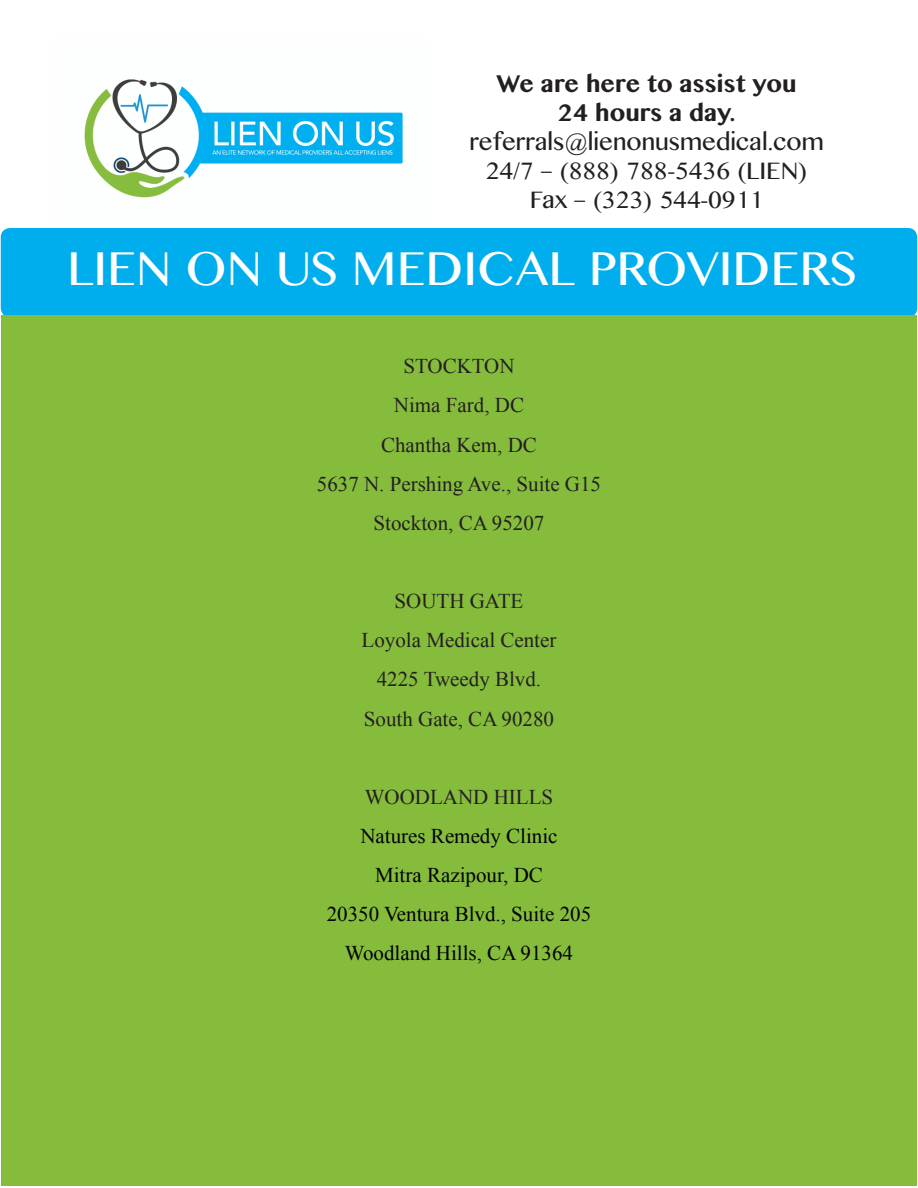
<style>
.page{position:relative;width:918px;height:1188px;background:#fff}
.page>*{position:absolute;margin:0;border:0;box-sizing:border-box;transform-origin:0 0}
.t1{font:48px "Myanmar MN";color:#fff}
.t2{font:24px "Myanmar MN";color:#231f20}
.t3{font:700 24px "Myanmar MN";color:#231f20}
.t4{font:21px "Times New Roman";color:#231f20}
.t5{font:21px "Times New Roman";color:#000}
</style>
<div class="page">
<img style="left:84px;top:79px;width:319px;height:119px">
<div style="left:1px;top:228px;width:916px;height:89px;background:#00aeee;border-radius:9px"></div>
<div style="left:1px;top:315px;width:915px;height:871px;background:#85bc3c"></div>
<p class="t3" style="left:497px;top:70px;width:301px">We are here to assist you</p>
<p class="t3" style="left:557px;top:99px;width:180px">24 hours a day.</p>
<p class="t2" style="left:469px;top:128px;width:356px">referrals@lienonusmedical.com</p>
<p class="t2" style="left:486px;top:156px;width:323px">24/7 – (888) 788-5436 (LIEN)</p>
<p class="t2" style="left:530px;top:185px;width:235px">Fax – (323) 544-0911</p>
<p class="t1" style="left:67px;top:241px;width:791px">LIEN ON US MEDICAL PROVIDERS</p>
<p class="t4" style="left:403px;top:352px;width:113px">STOCKTON</p>
<p class="t4" style="left:394px;top:391px;width:132px">Nima Fard, DC</p>
<p class="t4" style="left:381px;top:430px;width:157px">Chantha Kem, DC</p>
<p class="t4" style="left:317px;top:470px;width:286px">5637 N. Pershing Ave., Suite G15</p>
<p class="t4" style="left:374px;top:509px;width:172px">Stockton, CA 95207</p>
<p class="t4" style="left:395px;top:587px;width:130px">SOUTH GATE</p>
<p class="t4" style="left:362px;top:626px;width:196px">Loyola Medical Center</p>
<p class="t4" style="left:377px;top:665px;width:166px">4225 Tweedy Blvd.</p>
<p class="t4" style="left:364px;top:704px;width:192px">South Gate, CA 90280</p>
<p class="t4" style="left:365px;top:783px;width:190px">WOODLAND HILLS</p>
<p class="t5" style="left:360px;top:822px;width:199px">Natures Remedy Clinic</p>
<p class="t5" style="left:375px;top:861px;width:169px">Mitra Razipour, DC</p>
<p class="t5" style="left:327px;top:900px;width:266px">20350 Ventura Blvd., Suite 205</p>
<p class="t5" style="left:345px;top:939px;width:230px">Woodland Hills, CA 91364</p>
</div>
